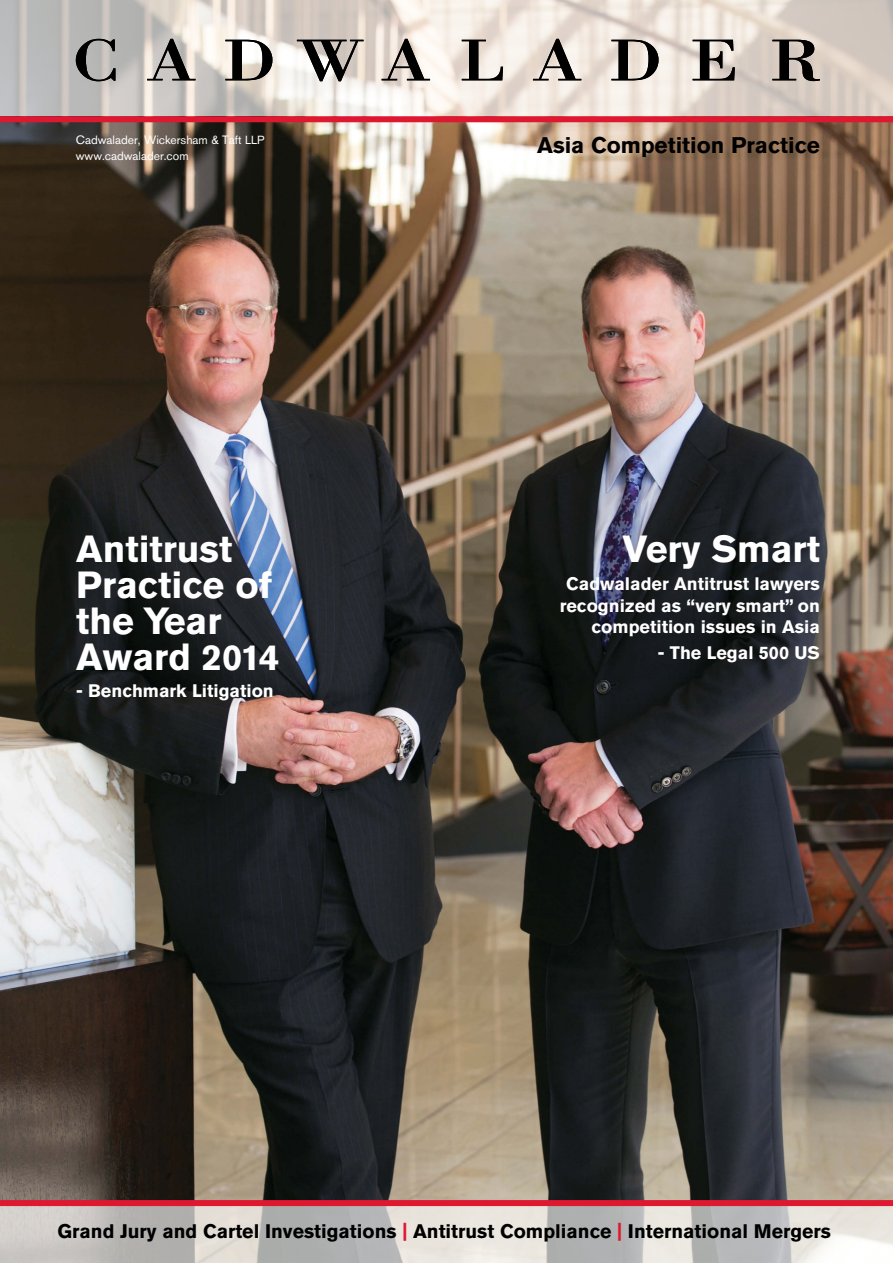
<style>
.page{position:relative;width:893px;height:1263px;background:#fff}
.page>*{position:absolute;margin:0;border:0;box-sizing:border-box;transform-origin:0 0}
.t1{font:700 37.5px/36px "Akzidenz Grotesk BQ";color:#fff}
.t2{font:700 22.5px "Akzidenz Grotesk BQ";color:#000}
.t3{font:700 19.5px "Akzidenz Grotesk BQ";color:#000}
.t4{font:700 18px/21.6px "Akzidenz Grotesk BQ";color:#fff;text-align:right}
.t5{font:12px "Akzidenz Grotesk BQ";color:#fff}
.s1{font-size:11.7px}
.s2{font-size:36px}
.s3{color:#dd1830}
</style>
<div class="page">
<img style="left:0;top:122px;width:893px;height:1078px">
<svg style="left:0;top:1206px;width:893px;height:57px;background:#cccac7"></svg>
<svg style="left:0;top:0;width:893px;height:116px;background:#dcd5ce"></svg>
<svg style="left:76px;top:39px;width:39px;height:42px;background:#838280"></svg>
<svg style="left:147px;top:39px;width:48px;height:41px;background:#9f9b96"></svg>
<svg style="left:225px;top:40px;width:47px;height:40px"></svg>
<svg style="left:297px;top:40px;width:67px;height:41px"></svg>
<svg style="left:382px;top:39px;width:48px;height:41px"></svg>
<svg style="left:462px;top:40px;width:41px;height:40px;background:#a7a09a"></svg>
<svg style="left:533px;top:39px;width:48px;height:41px;background:#afa7a1"></svg>
<svg style="left:611px;top:40px;width:47px;height:40px;background:#8d8781"></svg>
<svg style="left:693px;top:40px;width:42px;height:40px;background:#8c8782"></svg>
<svg style="left:772px;top:40px;width:48px;height:41px;background:#7b746e"></svg>
<div style="left:0;top:116px;width:893px;height:6px;background:#dd1830"></div>
<div style="left:0;top:1200px;width:893px;height:6px;background:#dd1830"></div>
<p class="t5" style="left:76px;top:133px;width:190px">Cadwalader, Wickersham &amp; Taft <span class="s1">LLP</span></p>
<p class="t5" style="left:76px;top:148px;width:114px">www.cadwalader.com</p>
<p class="t1" style="left:76px;top:531px;width:205px">Antitrust<br>Practice of the Year<br>Award <span class="s2">2014</span></p>
<p class="t4" style="left:76px;top:680px;width:199px">- Benchmark Litigation</p>
<p class="t2" style="left:537px;top:132px;width:284px">Asia Competition Practice</p>
<p class="t1" style="left:623px;top:531px;width:199px">Very Smart</p>
<p class="t4" style="left:560px;top:573px;width:262px">Cadwalader Antitrust lawyers recognized as “very smart” on competition issues in Asia</p>
<p class="t4" style="left:658px;top:642px;width:163px">- The Legal 500 US</p>
<p class="t3" style="left:58px;top:1220px;width:775px">Grand Jury and Cartel Investigations <span class="s3">|</span> Antitrust Compliance <span class="s3">|</span> International Mergers</p>
</div>
